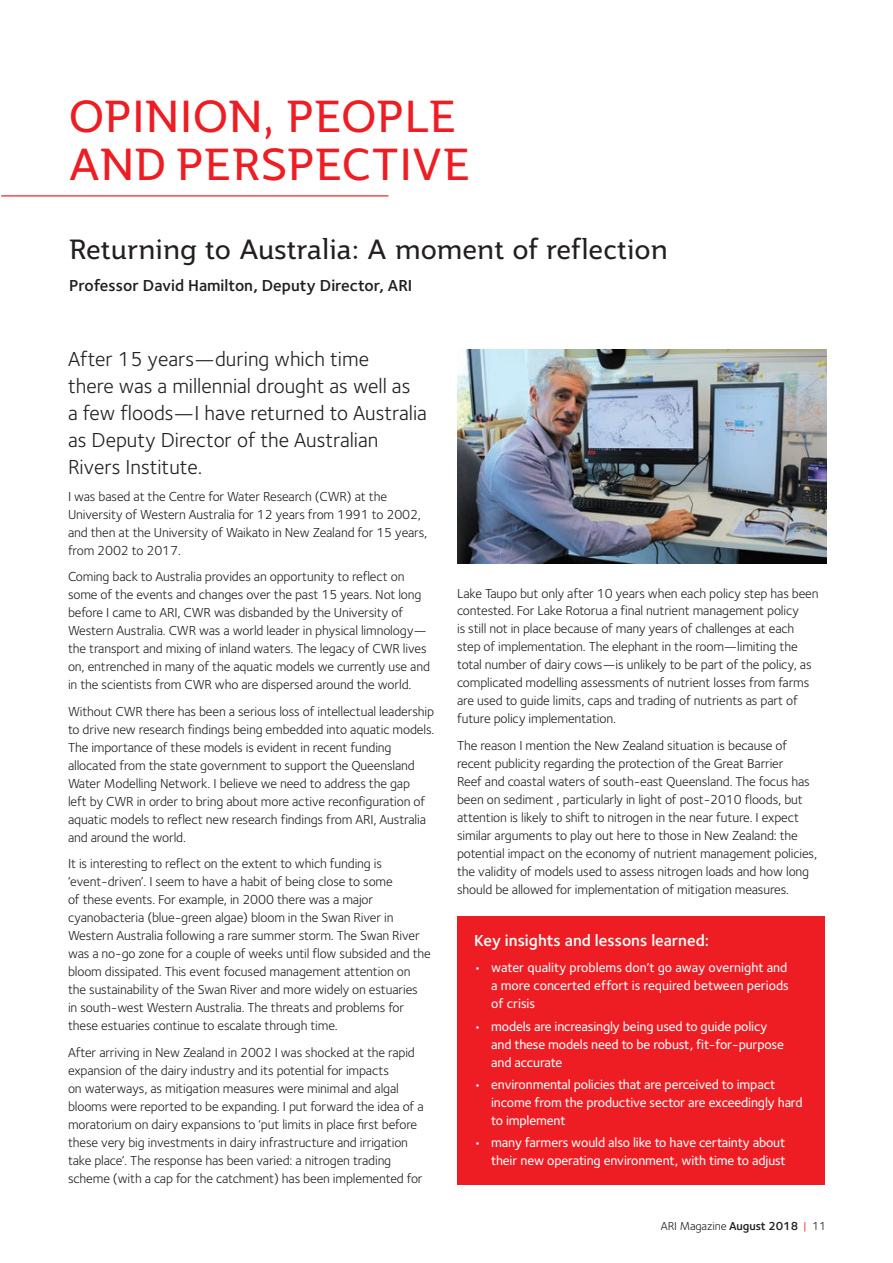
<style>
.page{position:relative;width:893px;height:1263px;background:#fff}
.page>*{position:absolute;margin:0;border:0;box-sizing:border-box;transform-origin:0 0}
.t1{font:43.5px/48px "Jotia";color:#ee1d23}
.t2{font:27px "Jotia";color:#231f20}
.t3{font:21px/27px "Foundry Sterling";color:#231f20}
.t4{font:600 16.5px "Foundry Sterling";color:#231f20}
.t5{font:600 16.5px "Foundry Sterling";color:#fff}
.t6{font:13.5px/18px "Foundry Sterling";letter-spacing:-.01em;color:#231f20}
.t7{font:500 13.5px/18px "Foundry Sterling";letter-spacing:-.01em;color:#fff}
.t8{font:12px "Foundry Sterling";letter-spacing:-.01em;color:#231f20}
.s1{font-weight:600}
.s2{color:#ee1d23}
</style>
<div class="page">
<hr style="left:1px;top:195px;width:387px;height:1px;background:#ee1d23">
<img style="left:457px;top:350px;width:369px;height:214px">
<div style="left:457px;top:916px;width:368px;height:268px;background:#ee1d23"></div>
<h1 class="t1" style="left:68px;top:92px;width:403px">OPINION, PEOPLE<br>AND PERSPECTIVE</h1>
<h2 class="t2" style="left:69px;top:231px;width:600px">Returning to Australia: A moment of reflection</h2>
<p class="t4" style="left:69px;top:276px;width:345px">Professor David Hamilton, Deputy Director, ARI</p>
<h3 class="t3" style="left:68px;top:345px;width:360px">After 15 years—during which time<br>there was a millennial drought as well as<br>a few floods—I have returned to Australia as Deputy Director of the Australian Rivers Institute.</h3>
<p class="t6" style="left:68px;top:487px;width:361px">I was based at the Centre for Water Research (CWR) at the University of Western Australia for 12 years from 1991 to 2002, and then at the University of Waikato in New Zealand for 15 years, from 2002 to 2017.</p>
<p class="t6" style="left:68px;top:567px;width:363px">Coming back to Australia provides an opportunity to reflect on some of the events and changes over the past 15 years. Not long before I came to ARI, CWR was disbanded by the University of Western Australia. CWR was a world leader in physical limnology— the transport and mixing of inland waters. The legacy of CWR lives on, entrenched in many of the aquatic models we currently use and in the scientists from CWR who are dispersed around the world.</p>
<p class="t6" style="left:68px;top:702px;width:368px">Without CWR there has been a serious loss of intellectual leadership to drive new research findings being embedded into aquatic models.<br>The importance of these models is evident in recent funding allocated from the state government to support the Queensland Water Modelling Network. I believe we need to address the gap<br>left by CWR in order to bring about more active reconfiguration of aquatic models to reflect new research findings from ARI, Australia and around the world.</p>
<p class="t6" style="left:68px;top:854px;width:364px">It is interesting to reflect on the extent to which funding is ‘event-driven’. I seem to have a habit of being close to some<br>of these events. For example, in 2000 there was a major cyanobacteria (blue-green algae) bloom in the Swan River in Western Australia following a rare summer storm. The Swan River was a no-go zone for a couple of weeks until flow subsided and the bloom dissipated. This event focused management attention on the sustainability of the Swan River and more widely on estuaries<br>in south-west Western Australia. The threats and problems for these estuaries continue to escalate through time.</p>
<p class="t6" style="left:68px;top:1043px;width:357px">After arriving in New Zealand in 2002 I was shocked at the rapid expansion of the dairy industry and its potential for impacts<br>on waterways, as mitigation measures were minimal and algal blooms were reported to be expanding. I put forward the idea of a moratorium on dairy expansions to ‘put limits in place first before these very big investments in dairy infrastructure and irrigation take place’. The response has been varied: a nitrogen trading scheme (with a cap for the catchment) has been implemented for</p>
<p class="t6" style="left:457px;top:584px;width:363px">Lake Taupo but only after 10 years when each policy step has been contested. For Lake Rotorua a final nutrient management policy<br>is still not in place because of many years of challenges at each step of implementation. The elephant in the room—limiting the total number of dairy cows—is unlikely to be part of the policy, as complicated modelling assessments of nutrient losses from farms are used to guide limits, caps and trading of nutrients as part of future policy implementation.</p>
<p class="t6" style="left:457px;top:736px;width:362px">The reason I mention the New Zealand situation is because of recent publicity regarding the protection of the Great Barrier<br>Reef and coastal waters of south-east Queensland. The focus has been on sediment , particularly in light of post-2010 floods, but attention is likely to shift to nitrogen in the near future. I expect similar arguments to play out here to those in New Zealand: the potential impact on the economy of nutrient management policies, the validity of models used to assess nitrogen loads and how long should be allowed for implementation of mitigation measures.</p>
<p class="t5" style="left:474px;top:930px;width:237px">Key insights and lessons learned:</p>
<p class="t7" style="left:491px;top:959px;width:299px;text-align:justify;text-indent:-17px">• water quality problems don’t go away overnight and a more concerted effort is required between periods of crisis</p>
<p class="t7" style="left:491px;top:1017px;width:294px;text-indent:-17px">• models are increasingly being used to guide policy and these models need to be robust, fit-for-purpose and accurate</p>
<p class="t7" style="left:491px;top:1075px;width:313px;text-indent:-17px">• environmental policies that are perceived to impact income from the productive sector are exceedingly hard to implement</p>
<p class="t7" style="left:474px;top:1133px;width:313px;text-align:right">• many farmers would also like to have certainty about their new operating environment, with time to adjust</p>
<p class="t8" style="left:661px;top:1219px;width:167px">ARI Magazine <span class="s1">August 2018</span> <span class="s2">|</span> 11</p>
</div>
